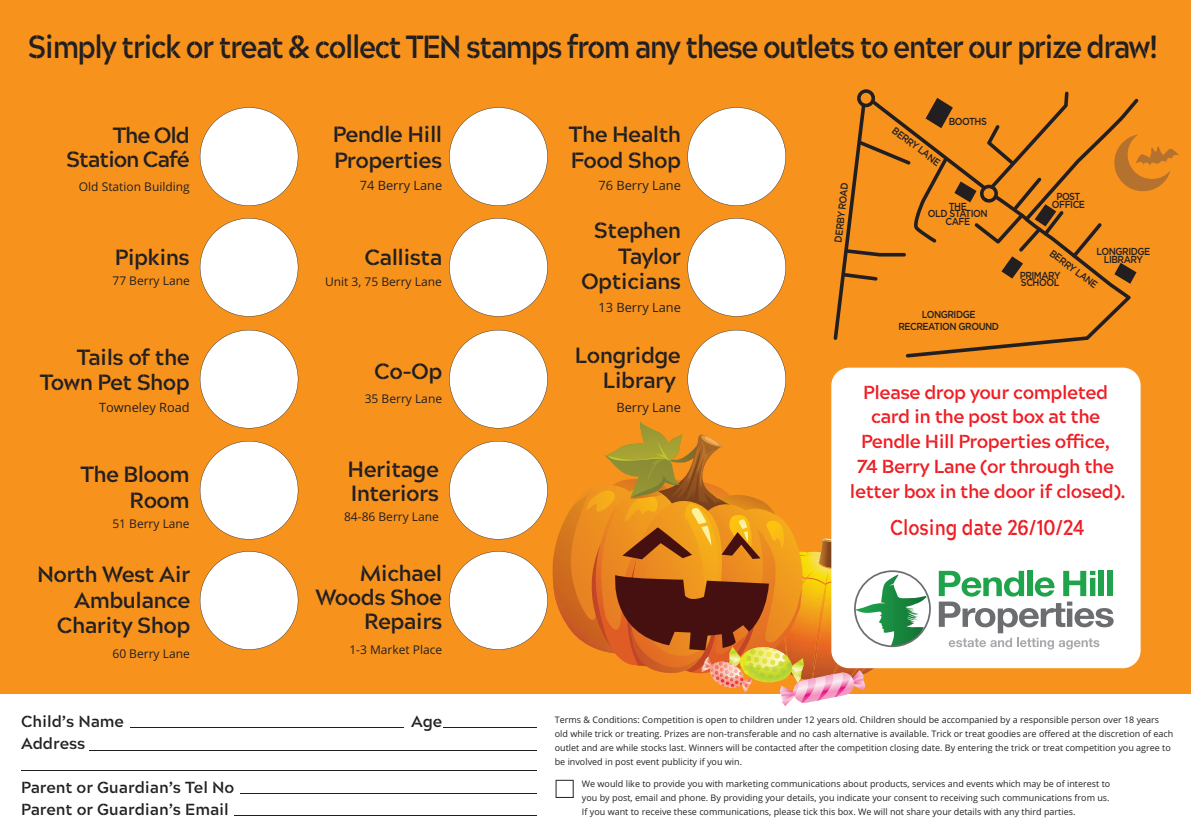
<style>
.page{position:relative;width:1191px;height:840px;background:#fff}
.page>*{position:absolute;margin:0;border:0;box-sizing:border-box;transform-origin:0 0}
.t1{font:700 32px "Acherus Militant 1";letter-spacing:-.05em;color:#231f20;scale:.9 1}
.t2{font:700 22px/25.6px "Acherus Militant 1";letter-spacing:-.025em;color:#231f20;text-align:right}
.t3{font:700 22px/24px "Acherus Militant 1";letter-spacing:-.05em;color:#231f20;text-align:right}
.t4{font:700 21.4px "Acherus Militant 1";color:#ee1d23;scale:.85 1}
.t5{font:700 18.8px/24.8px "Acherus Militant 1";letter-spacing:-.025em;color:#ee1d23;text-align:center}
.t6{font:700 16px/22px "Acherus Militant 1";color:#231f20}
.t7{font:12.8px "Open Sans";color:#231f20}
.t8{font:12px "Open Sans";color:#231f20}
.t9{font:500 10.2px/7.8px "Gotham";letter-spacing:-.05em;color:#231f20;text-align:center;scale:.9 1}
.t10{font:9px/14px "Open Sans";color:#231f20}
</style>
<div class="page">
<div style="left:0;top:0;width:1191px;height:693px;background:#f7931d"></div>
<hr style="left:130px;top:726px;width:273px;height:1px;background:#231f20">
<hr style="left:443px;top:726px;width:93px;height:1px;background:#231f20">
<hr style="left:89px;top:749px;width:447px;height:1px;background:#231f20">
<hr style="left:21px;top:769px;width:515px;height:1px;background:#231f20">
<hr style="left:240px;top:792px;width:296px;height:1px;background:#231f20">
<hr style="left:234px;top:814px;width:302px;height:1px;background:#231f20">
<svg style="left:555px;top:779px;width:18px;height:18px"></svg>
<svg style="left:200px;top:107px;width:98px;height:99px"></svg>
<svg style="left:200px;top:218px;width:98px;height:98px"></svg>
<svg style="left:200px;top:330px;width:98px;height:98px"></svg>
<svg style="left:200px;top:441px;width:98px;height:98px"></svg>
<svg style="left:200px;top:551px;width:98px;height:98px"></svg>
<svg style="left:449px;top:89px;width:730px;height:616px"></svg>
<h1 class="t1" style="left:28px;top:35px;width:1257px">Simply trick or treat &amp; collect TEN stamps from any these outlets to enter our prize draw!</h1>
<h2 class="t3" style="left:66px;top:126px;width:125px">The Old<br>Station Café</h2>
<h3 class="t8" style="left:79px;top:182px;width:112px">Old Station Building</h3>
<h2 class="t2" style="left:115px;top:246px;width:77px">Pipkins</h2>
<h3 class="t8" style="left:112px;top:276px;width:79px">77 Berry Lane</h3>
<h2 class="t2" style="left:40px;top:346px;width:152px">Tails of the<br>Town Pet Shop</h2>
<h3 class="t7" style="left:99px;top:401px;width:92px">Towneley Road</h3>
<h2 class="t2" style="left:80px;top:463px;width:111px">The Bloom<br>Room</h2>
<h3 class="t8" style="left:112px;top:518px;width:79px">51 Berry Lane</h3>
<h2 class="t2" style="left:37px;top:563px;width:155px">North West Air<br>Ambulance<br>Charity Shop</h2>
<h3 class="t8" style="left:112px;top:648px;width:79px">60 Berry Lane</h3>
<h2 class="t2" style="left:333px;top:124px;width:111px;text-align:left">Pendle Hill<br>Properties</h2>
<h3 class="t7" style="left:360px;top:180px;width:84px">74 Berry Lane</h3>
<h2 class="t2" style="left:364px;top:246px;width:79px">Callista</h2>
<h3 class="t8" style="left:325px;top:277px;width:118px">Unit 3, 75 Berry Lane</h3>
<h2 class="t2" style="left:374px;top:361px;width:70px">Co-Op</h2>
<h3 class="t8" style="left:365px;top:394px;width:79px">35 Berry Lane</h3>
<h2 class="t2" style="left:348px;top:459px;width:93px;line-height:24px;text-align:left">Heritage<br>Interiors</h2>
<h3 class="t8" style="left:344px;top:511px;width:96px">84-86 Berry Lane</h3>
<h2 class="t2" style="left:315px;top:563px;width:128px;line-height:24px">Michael<br>Woods Shoe<br>Repairs</h2>
<h3 class="t8" style="left:349px;top:644px;width:94px">1-3 Market Place</h3>
<h3 class="t6" style="left:21px;top:711px;width:104px">Child’s Name</h3>
<h3 class="t6" style="left:411px;top:711px;width:33px">Age</h3>
<h3 class="t6" style="left:21px;top:733px;width:66px">Address</h3>
<h3 class="t6" style="left:21px;top:777px;width:215px">Parent or Guardian’s Tel No<br>Parent or Guardian’s Email</h3>
<h2 class="t2" style="left:569px;top:124px;width:114px;text-align:left">The Health<br>Food Shop</h2>
<h3 class="t7" style="left:598px;top:180px;width:84px">76 Berry Lane</h3>
<h2 class="t2" style="left:581px;top:219px;width:101px">Stephen<br>Taylor<br>Opticians</h2>
<h3 class="t7" style="left:598px;top:302px;width:84px">13 Berry Lane</h3>
<h2 class="t2" style="left:575px;top:344px;width:108px">Longridge<br>Library</h2>
<h3 class="t7" style="left:616px;top:401px;width:66px">Berry Lane</h3>
<p class="t9" style="left:835px;top:242px;width:68px;rotate:-83deg">DERBY ROAD</p>
<p class="t9" style="left:948px;top:118px;width:44px">BOOTHS</p>
<p class="t9" style="left:895px;top:127px;width:65px;rotate:37deg">BERRY LANE</p>
<p class="t9" style="left:928px;top:203px;width:68px">THE<br>OLD STATION<br>CAFE</p>
<p class="t9" style="left:898px;top:310px;width:113px;line-height:11.8px">LONGRIDGE<br>RECREATION GROUND</p>
<p class="t9" style="left:1051px;top:194px;width:38px">POST<br>OFFICE</p>
<p class="t9" style="left:1096px;top:248px;width:61px">LONGRIDGE<br>LIBRARY</p>
<p class="t9" style="left:1052px;top:249px;width:65px;rotate:37deg">BERRY LANE</p>
<p class="t9" style="left:1019px;top:272px;width:47px;text-align:left">PRIMARY<br>SCHOOL</p>
<h3 class="t5" style="left:850px;top:381px;width:277px">Please drop your completed card in the post box at the<br>Pendle Hill Properties office,<br>74 Berry Lane (or through the letter box in the door if closed).</h3>
<h3 class="t4" style="left:890px;top:518px;width:230px">Closing date 26/10/24</h3>
<p class="t10" style="left:555px;top:713px;width:620px">Terms &amp; Conditions: Competition is open to children under 12 years old. Children should be accompanied by a responsible person over 18 years old while trick or treating. Prizes are non-transferable and no cash alternative is available. Trick or treat goodies are offered at the discretion of each outlet and are while stocks last. Winners will be contacted after the competition closing date. By entering the trick or treat competition you agree to be involved in post event publicity if you win.</p>
<p class="t10" style="left:582px;top:777px;width:530px;text-align:justify">We would like to provide you with marketing communications about products, services and events which may be of interest to you by post, email and phone. By providing your details, you indicate your consent to receiving such communications from us.<br>If you want to receive these communications, please tick this box. We will not share your details with any third parties.</p>
</div>
